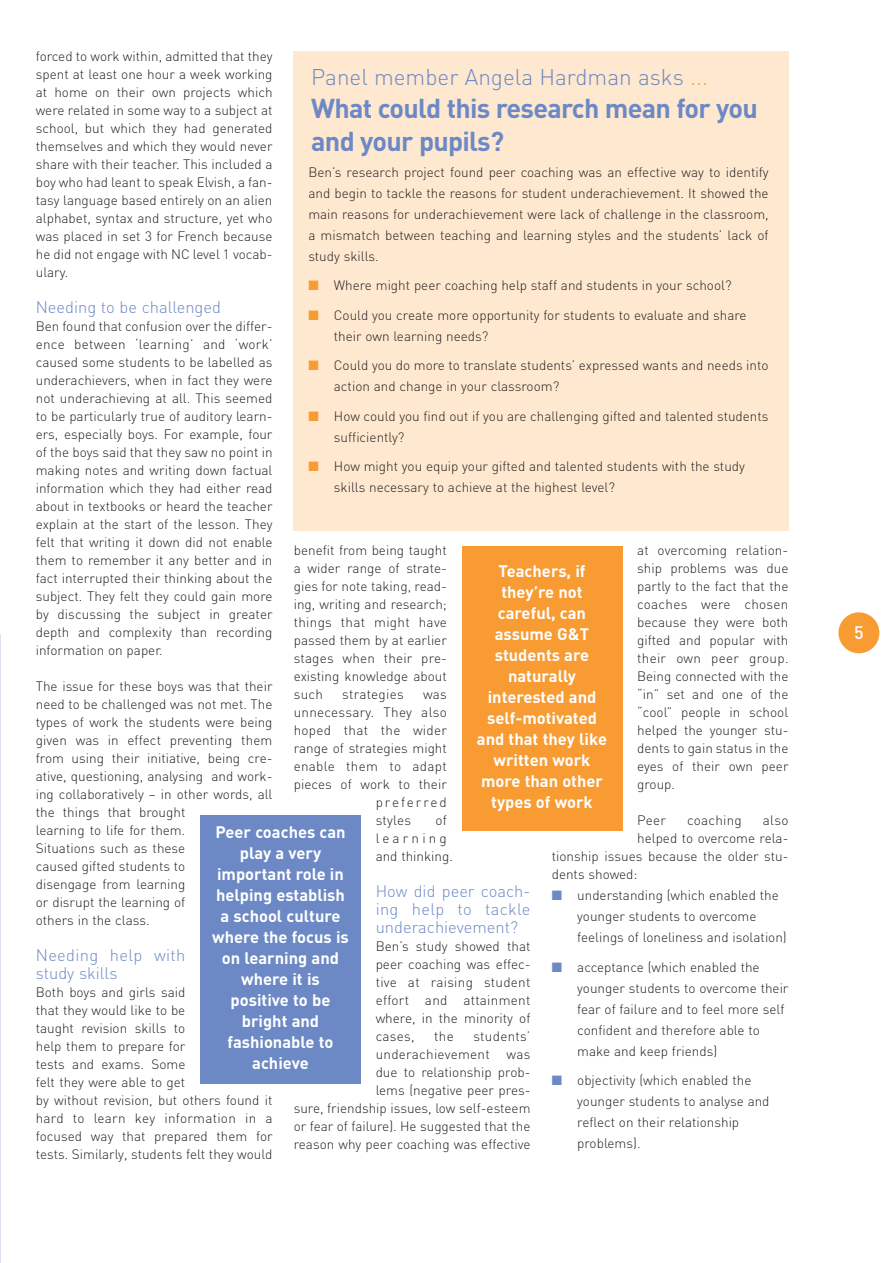
<style>
.page{position:relative;width:893px;height:1263px;background:#fff}
.page>*{position:absolute;margin:0;border:0;box-sizing:border-box;transform-origin:0 0}
.t1{font:700 27px/33px "DIN";letter-spacing:-.025em;color:#6c89c5}
.t2{font:300 22.5px "DIN";color:#6c89c5}
.t3{font:500 18px "DIN";color:#fff}
.t4{font:700 16.5px/21px "DIN";color:#fff;text-align:center}
.t5{font:300 16.5px/18px "DIN";color:#6c89c5;text-align:justify}
.t6{font:300 16.5px/18px "DIN";letter-spacing:.02em;color:#6c89c5}
.t7{font:300 13.5px/18px "DIN";color:#231f20}
.t8{font:300 13.5px "DIN";letter-spacing:.02em;color:#231f20}
.t9{font:300 13.5px "DIN";letter-spacing:.145em;color:#231f20}
.s1{color:#f89b33}
.s2{color:#6c89c5}
</style>
<div class="page">
<div style="left:838px;top:612px;width:41px;height:41px;background:#f89b33;border-radius:50%"></div>
<div style="left:293px;top:51px;width:495px;height:480px;background:#fee8cf"></div>
<hr style="left:0;top:634px;width:1px;height:629px;background:#dbe1f1">
<div style="left:200px;top:815px;width:161px;height:269px;background:#6c89c5"></div>
<div style="left:462px;top:546px;width:160px;height:285px;background:#f89b33"></div>
<p class="t7" style="left:36px;top:48px;width:238px;text-align:justify">forced to work within, admitted that they spent at least one hour a week working at home on their own projects which were related in some way to a subject at school, but which they had generated themselves and which they would never share with their teacher. This included a boy who had leant to speak Elvish, a fan&shy;tasy language based entirely on an alien alphabet, syntax and structure, yet who was placed in set 3 for French because he did not engage with NC level 1 vocab&shy;ulary.</p>
<p class="t5" style="left:36px;top:300px;width:187px">Needing to be challenged</p>
<p class="t7" style="left:36px;top:318px;width:238px;text-align:justify">Ben found that confusion over the differ&shy;ence between ‘learning’ and ‘work’ caused some students to be labelled as underachievers, when in fact they were not underachieving at all. This seemed to be particularly true of auditory learn&shy;ers, especially boys. For example, four of the boys said that they saw no point in making notes and writing down factual information which they had either read about in textbooks or heard the teacher explain at the start of the lesson. They felt that writing it down did not enable them to remember it any better and in fact interrupted their thinking about the subject. They felt they could gain more by discussing the subject in greater depth and complexity than recording information on paper.</p>
<p class="t7" style="left:36px;top:678px;width:238px">The issue for these boys was that their need to be challenged was not met. The types of work the students were being given was in effect preventing them from using their initiative, being cre&shy;ative, questioning, analysing and work&shy;ing collaboratively – in other words, all the things that brought<br>learning to life for them.<br>Situations such as these<br>caused gifted students to<br>disengage from learning<br>or disrupt the learning of<br>others in the class.</p>
<p class="t6" style="left:36px;top:948px;width:151px">Needing help with study skills</p>
<p class="t7" style="left:36px;top:984px;width:238px">Both boys and girls said<br>that they would like to be<br>taught revision skills to<br>help them to prepare for<br>tests and exams. Some<br>felt they were able to get<br>by without revision, but others found it hard to learn key information in a focused way that prepared them for tests. Similarly, students felt they would</p>
<h2 class="t2" style="left:311px;top:69px;width:398px">Panel member Angela Hardman asks <span class="s1">...</span></h2>
<h1 class="t1" style="left:311px;top:95px;width:448px">What could this research mean for you and your pupils?</h1>
<p class="t7" style="left:308px;top:163px;width:462px;line-height:21px;text-align:justify">Ben’s research project found peer coaching was an effective way to identify and begin to tackle the reasons for student underachievement. It showed the main reasons for underachievement were lack of challenge in the classroom, a mismatch between teaching and learning styles and the students’ lack of study skills.</p>
<p class="t7" style="left:308px;top:278px;width:425px"><span class="s1">■</span> Where might peer coaching help staff and students in your school?</p>
<p class="t7" style="left:334px;top:306px;width:414px;line-height:21px;text-indent:-26px"><span class="s1">■</span> Could you create more opportunity for students to evaluate and share their own learning needs?</p>
<p class="t7" style="left:334px;top:356px;width:436px;line-height:21px;text-indent:-26px"><span class="s1">■</span> Could you do more to translate students’ expressed wants and needs into action and change in your classroom?</p>
<p class="t7" style="left:334px;top:407px;width:436px;line-height:21px;text-indent:-26px"><span class="s1">■</span> How could you find out if you are challenging gifted and talented students sufficiently?</p>
<p class="t7" style="left:334px;top:457px;width:413px;line-height:21px;text-indent:-26px"><span class="s1">■</span> How might you equip your gifted and talented students with the study skills necessary to achieve at the highest level?</p>
<p class="t7" style="left:294px;top:543px;width:155px;text-align:justify">benefit from being taught a wider range of strate&shy;gies for note taking, read&shy;ing, writing and research; things that might have passed them by at earlier stages when their pre&shy;existing knowledge about such</p>
<p class="t7" style="left:637px;top:543px;width:153px;text-align:justify">at overcoming relation&shy;ship problems was due partly to the fact that the coaches were chosen because they were both gifted and popular with their own peer group.<br>Being connected with the “in” set and one of the “cool” people in school helped the younger stu&shy;dents to gain status in the eyes of their own peer group.</p>
<p class="t7" style="left:637px;top:813px;width:30px">Peer</p>
<p class="t8" style="left:687px;top:816px;width:56px">coaching</p>
<p class="t7" style="left:763px;top:813px;width:27px">also</p>
<p class="t7" style="left:637px;top:831px;width:153px">helped to overcome rela-</p>
<p class="t7" style="left:552px;top:849px;width:238px">tionship issues because the older stu-</p>
<p class="t7" style="left:552px;top:867px;width:87px">dents showed:</p>
<p class="t7" style="left:577px;top:887px;width:211px;line-height:21px;text-indent:-26px"><span class="s2">■</span> understanding (which enabled the younger students to overcome feelings of loneliness and isolation)</p>
<p class="t7" style="left:577px;top:958px;width:213px;line-height:21px;text-indent:-26px"><span class="s2">■</span> acceptance (which enabled the younger students to overcome their fear of failure and to feel more self confident and therefore able to make and keep friends)</p>
<p class="t7" style="left:577px;top:1072px;width:194px;line-height:21px;text-indent:-26px"><span class="s2">■</span> objectivity (which enabled the younger students to analyse and reflect on their relationship problems).</p>
<p class="t4" style="left:477px;top:562px;width:132px">Teachers, if they’re not careful, can assume G&amp;T students are naturally interested and self-motivated and that they like written work more than other types of work</p>
<p class="t8" style="left:342px;top:690px;width:63px">strategies</p>
<p class="t7" style="left:423px;top:687px;width:25px">was</p>
<p class="t8" style="left:294px;top:708px;width:155px">unnecessary. They also</p>
<p class="t8" style="left:294px;top:726px;width:155px">hoped that the wider</p>
<p class="t7" style="left:294px;top:741px;width:155px">range of strategies might</p>
<p class="t8" style="left:294px;top:762px;width:155px">enable them to adapt</p>
<p class="t7" style="left:294px;top:777px;width:155px">pieces of work to their</p>
<p class="t9" style="left:376px;top:798px;width:73px">preferred</p>
<p class="t7" style="left:376px;top:813px;width:37px">styles</p>
<p class="t7" style="left:376px;top:813px;width:79px;text-indent:60px">of learning and thinking.</p>
<p class="t5" style="left:376px;top:884px;width:156px">How did peer coach&shy;ing help to tackle underachievement?</p>
<p class="t7" style="left:376px;top:939px;width:156px;text-align:justify">Ben’s study showed that peer coaching was effec&shy;tive at raising student effort and attainment where, in the minority of cases,</p>
<p class="t4" style="left:212px;top:824px;width:138px">Peer coaches can play a very important role in helping establish a school culture where the focus is on learning and where it is positive to be bright and fashionable to achieve</p>
<p class="t7" style="left:294px;top:1029px;width:238px;text-align:right">students’<br>underachievement was<br>due to relationship prob-<br>lems (negative peer pres-<br>sure, friendship issues, low self-esteem or fear of failure). He suggested that the reason why peer coaching was effective</p>
<p class="t7" style="left:434px;top:1029px;width:21px">the</p>
<h3 class="t3" style="left:854px;top:626px;width:11px">5</h3>
</div>
